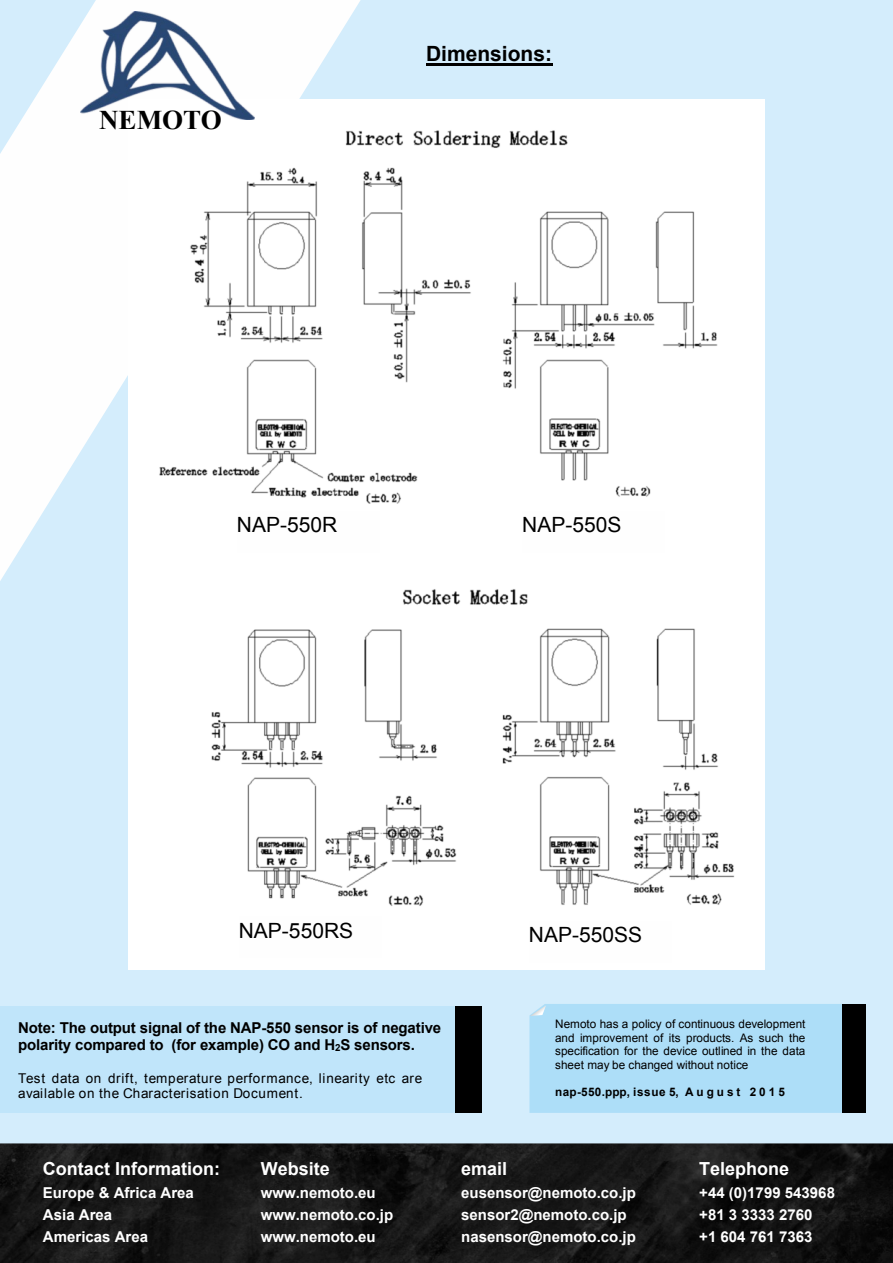
<style>
.page{position:relative;width:893px;height:1263px;background:#d4edfc}
.page>*{position:absolute;margin:0;border:0;box-sizing:border-box;transform-origin:0 0}
.t1{font:700 27px "Times New Roman";color:#000}
.t2{font:21px "Arial";color:#000}
.t3{font:700 21px "Arial";color:#000}
.t4{font:700 18px "Arial";color:#fff}
.t5{font:700 15px "Arial";color:#fff}
.t6{font:700 15px/17.2px "Arial";letter-spacing:-.01em;color:#000}
.t7{font:13.5px/15.5px "Arial";letter-spacing:.055em;color:#000}
.t8{font:11.7px/13.5px "Arial";color:#000;text-align:justify}
.t9{font:700 11.7px "Arial";letter-spacing:.025em;color:#000}
</style>
<div class="page">
<div style="left:0;top:1143px;width:893px;height:120px;background:#000;opacity:.14"></div>
<svg style="left:0;top:0;width:361px;height:581px;fill:#fefefe"></svg>
<div style="left:0;top:1006px;width:481px;height:107px;background:#c0e5fa"></div>
<div style="left:455px;top:1006px;width:26px;height:107px;background:#000"></div>
<svg style="left:529px;top:1004px;width:337px;height:109px;background:#a0cee6"></svg>
<hr style="left:426px;top:63px;width:126px;height:2px;background:#000">
<img style="left:128px;top:99px;width:637px;height:870px">
<div style="left:237px;top:511px;width:143px;height:41px;background:#fefefe"></div>
<div style="left:522px;top:511px;width:143px;height:42px;background:#fefefe"></div>
<img style="left:80px;top:11px;width:174px;height:109px">
<div style="left:529px;top:921px;width:143px;height:42px;background:#fefefe"></div>
<div style="left:239px;top:917px;width:143px;height:41px;background:#fefefe"></div>
<h1 class="t1" style="left:99px;top:111px;width:124px">NEMOTO</h1>
<h2 class="t3" style="left:426px;top:45px;width:128px">Dimensions:</h2>
<h2 class="t2" style="left:237px;top:517px;width:102px">NAP-550R</h2>
<h2 class="t2" style="left:522px;top:517px;width:101px">NAP-550S</h2>
<h2 class="t2" style="left:239px;top:922px;width:116px">NAP-550RS</h2>
<h2 class="t2" style="left:529px;top:927px;width:115px">NAP-550SS</h2>
<p class="t6" style="left:18px;top:1020px;width:425px">Note: The output signal of the NAP-550 sensor is of negative polarity compared to (for example) CO and H<sub>2</sub>S sensors.</p>
<p class="t7" style="left:18px;top:1071px;width:406px">Test data on drift, temperature performance, linearity etc are available on the Characterisation Document.</p>
<p class="t8" style="left:555px;top:1018px;width:252px">Nemoto has a policy of continuous development and improvement of its products. As such the specification for the device outlined in the data sheet may be changed without notice</p>
<p class="t9" style="left:555px;top:1087px;width:231px">nap-550.ppp, issue 5, A u g u s t 2 0 1 5</p>
<p class="t4" style="left:43px;top:1161px;width:179px">Contact Information:</p>
<p class="t4" style="left:261px;top:1161px;width:71px">Website</p>
<p class="t4" style="left:461px;top:1161px;width:48px">email</p>
<p class="t4" style="left:699px;top:1161px;width:92px">Telephone</p>
<p class="t5" style="left:43px;top:1187px;width:152px">Europe &amp; Africa Area</p>
<p class="t5" style="left:261px;top:1187px;width:117px">www.nemoto.eu</p>
<p class="t5" style="left:461px;top:1187px;width:176px">eusensor@nemoto.co.jp</p>
<p class="t5" style="left:699px;top:1187px;width:137px">+44 (0)1799 543968</p>
<p class="t5" style="left:43px;top:1209px;width:71px">Asia Area</p>
<p class="t5" style="left:261px;top:1209px;width:134px">www.nemoto.co.jp</p>
<p class="t5" style="left:461px;top:1209px;width:167px">sensor2@nemoto.co.jp</p>
<p class="t5" style="left:699px;top:1209px;width:115px">+81 3 3333 2760</p>
<p class="t5" style="left:43px;top:1231px;width:107px">Americas Area</p>
<p class="t5" style="left:261px;top:1231px;width:117px">www.nemoto.eu</p>
<p class="t5" style="left:461px;top:1231px;width:176px">nasensor@nemoto.co.jp</p>
<p class="t5" style="left:699px;top:1231px;width:115px">+1 604 761 7363</p>
</div>
